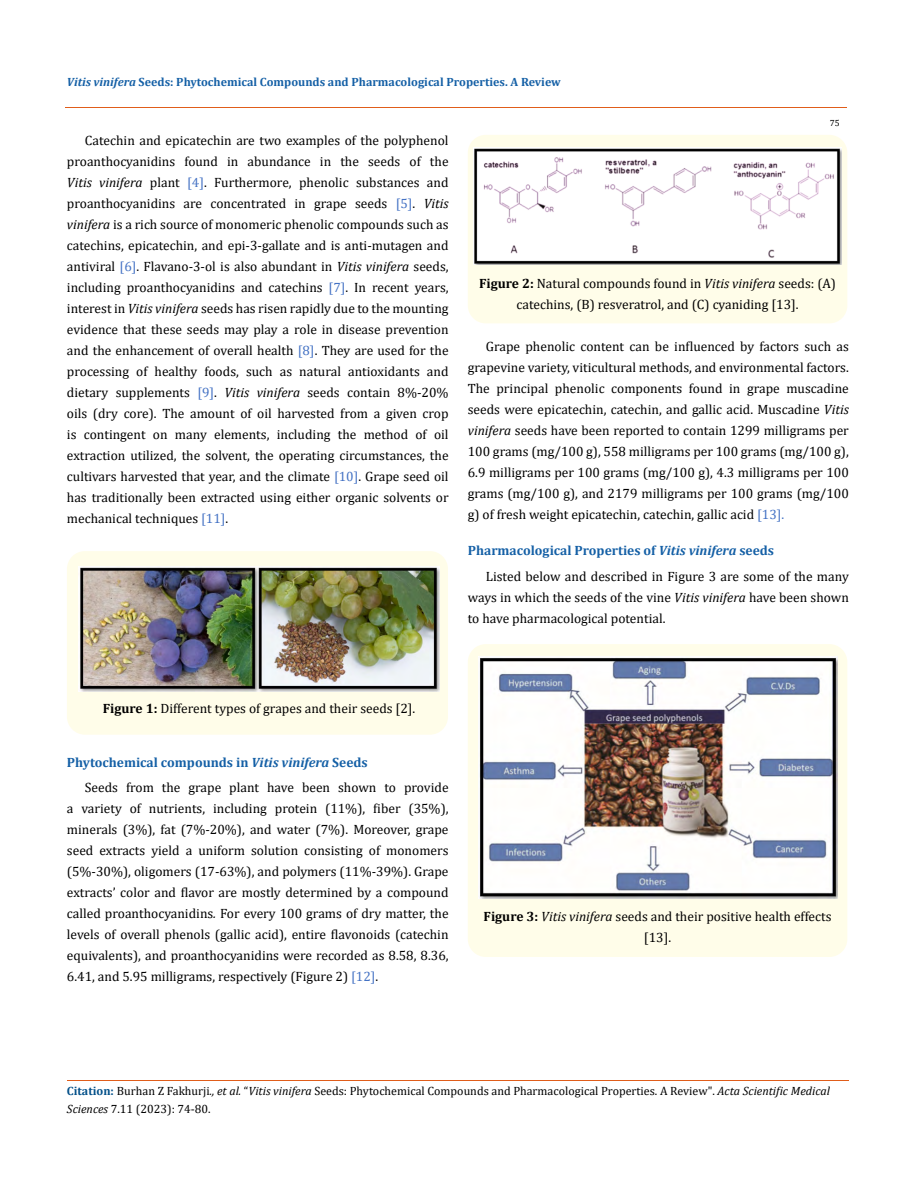
<style>
.page{position:relative;width:917px;height:1188px;background:#fff}
.page>*{position:absolute;margin:0;border:0;box-sizing:border-box;transform-origin:0 0}
.t1{font:13.5px/21px "Cambria";color:#000;text-align:justify}
.t2{font:12px/18px "Cambria";color:#000}
.t3{font:700 12px "Cambria";color:#1560a6}
.t4{font:9px "Cambria";color:#000}
.s1{font-style:italic}
.s2{color:#4472c4}
.s3{font-weight:700}
.s4{font-weight:700;color:#1560a6}
.s5{font-weight:700;font-style:italic;color:#1560a6}
.s6{font-weight:700;color:#035089}
</style>
<div class="page">
<div style="left:67px;top:551px;width:381px;height:184px;background:#fffde9;border-radius:18px"></div>
<img style="left:79px;top:566px;width:360px;height:125px">
<div style="left:468px;top:135px;width:379px;height:188px;background:#fffde9;border-radius:18px"></div>
<img style="left:473px;top:148px;width:369px;height:116px">
<div style="left:468px;top:644px;width:379px;height:313px;background:#fffde9;border-radius:18px"></div>
<img style="left:479px;top:656px;width:358px;height:242px">
<hr style="left:65px;top:108px;width:782px;height:1px;background:#e05d1a">
<hr style="left:67px;top:1080px;width:781px;height:1px;background:#e05d1a">
<p class="t3" style="left:67px;top:73px;width:495px"><span class="s1">Vitis vinifera</span> Seeds: Phytochemical Compounds and Pharmacological Properties. A Review</p>
<p class="t4" style="left:829px;top:118px;width:11px">75</p>
<p class="t1" style="left:67px;top:130px;width:383px;text-indent:18px">Catechin and epicatechin are two examples of the polyphenol proanthocyanidins found in abundance in the seeds of the <span class="s1">Vitis vinifera</span> plant <span class="s2">[4]</span>. Furthermore, phenolic substances and proanthocyanidins are concentrated in grape seeds <span class="s2">[5]</span>. <span class="s1">Vitis vinifera</span> is a rich source of monomeric phenolic compounds such as catechins, epicatechin, and epi-3-gallate and is anti-mutagen and antiviral <span class="s2">[6]</span>. Flavano-3-ol is also abundant in <span class="s1">Vitis vinifera</span> seeds, including proanthocyanidins and catechins <span class="s2">[7]</span>. In recent years, interest in <span class="s1">Vitis vinifera</span> seeds has risen rapidly due to the mounting evidence that these seeds may play a role in disease prevention and the enhancement of overall health <span class="s2">[8]</span>. They are used for the processing of healthy foods, such as natural antioxidants and dietary supplements <span class="s2">[9]</span>. <span class="s1">Vitis vinifera</span> seeds contain 8%-20% oils (dry core). The amount of oil harvested from a given crop is contingent on many elements, including the method of oil extraction utilized, the solvent, the operating circumstances, the cultivars harvested that year, and the climate <span class="s2">[10]</span>. Grape seed oil has traditionally been extracted using either organic solvents or mechanical techniques <span class="s2">[11]</span>.</p>
<p class="t1" style="left:479px;top:273px;width:358px;text-align:center"><span class="s3">Figure 2:</span> Natural compounds found in <span class="s1">Vitis vinifera</span> seeds: (A) catechins, (B) resveratrol, and (C) cyaniding [13].</p>
<p class="t1" style="left:468px;top:336px;width:382px;text-indent:18px">Grape phenolic content can be influenced by factors such as grapevine variety, viticultural methods, and environmental factors.<br>The principal phenolic components found in grape muscadine seeds were epicatechin, catechin, and gallic acid. Muscadine <span class="s1">Vitis vinifera</span> seeds have been reported to contain 1299 milligrams per 100 grams (mg/100 g), 558 milligrams per 100 grams (mg/100 g), 6.9 milligrams per 100 grams (mg/100 g), 4.3 milligrams per 100 grams (mg/100 g), and 2179 milligrams per 100 grams (mg/100 g) of fresh weight epicatechin, catechin, gallic acid <span class="s2">[13].</span></p>
<p class="t1" style="left:486px;top:538px;width:364px;line-height:25.5px;text-indent:-18px"><span class="s4">Pharmacological Properties of</span> <span class="s5">Vitis vinifera</span> <span class="s4">seeds<br></span>Listed below and described in Figure 3 are some of the many</p>
<p class="t1" style="left:468px;top:586px;width:382px">ways in which the seeds of the vine <span class="s1">Vitis vinifera</span> have been shown to have pharmacological potential.</p>
<p class="t1" style="left:103px;top:698px;width:314px"><span class="s3">Figure 1:</span> Different types of grapes and their seeds [2].</p>
<p class="t1" style="left:85px;top:749px;width:365px;line-height:25.5px;text-indent:-18px"><span class="s4">Phytochemical compounds in</span> <span class="s5">Vitis vinifera</span> <span class="s4">Seeds<br></span>Seeds from the grape plant have been shown to provide</p>
<p class="t1" style="left:67px;top:798px;width:383px">a variety of nutrients, including protein (11%), fiber (35%), minerals (3%), fat (7%-20%), and water (7%). Moreover, grape seed extracts yield a uniform solution consisting of monomers (5%-30%), oligomers (17-63%), and polymers (11%-39%). Grape extracts’ color and flavor are mostly determined by a compound called proanthocyanidins<span class="s1">.</span> For every 100 grams of dry matter, the levels of overall phenols (gallic acid), entire flavonoids (catechin equivalents), and proanthocyanidins were recorded as 8.58, 8.36, 6.41, and 5.95 milligrams, respectively (Figure 2) <span class="s2">[12]</span>.</p>
<p class="t1" style="left:483px;top:906px;width:349px;text-align:center"><span class="s3">Figure 3:</span> <span class="s1">Vitis vinifera</span> seeds and their positive health effects [13].</p>
<p class="t2" style="left:67px;top:1082px;width:764px"><span class="s6">Citation:</span> Burhan Z Fakhurji<span class="s1">., et al.</span> “<span class="s1">Vitis vinifera</span> Seeds: Phytochemical Compounds and Pharmacological Properties. A Review". <span class="s1">Acta Scientific Medical<br>Sciences</span> 7.11 (2023): 74-80.</p>
</div>
